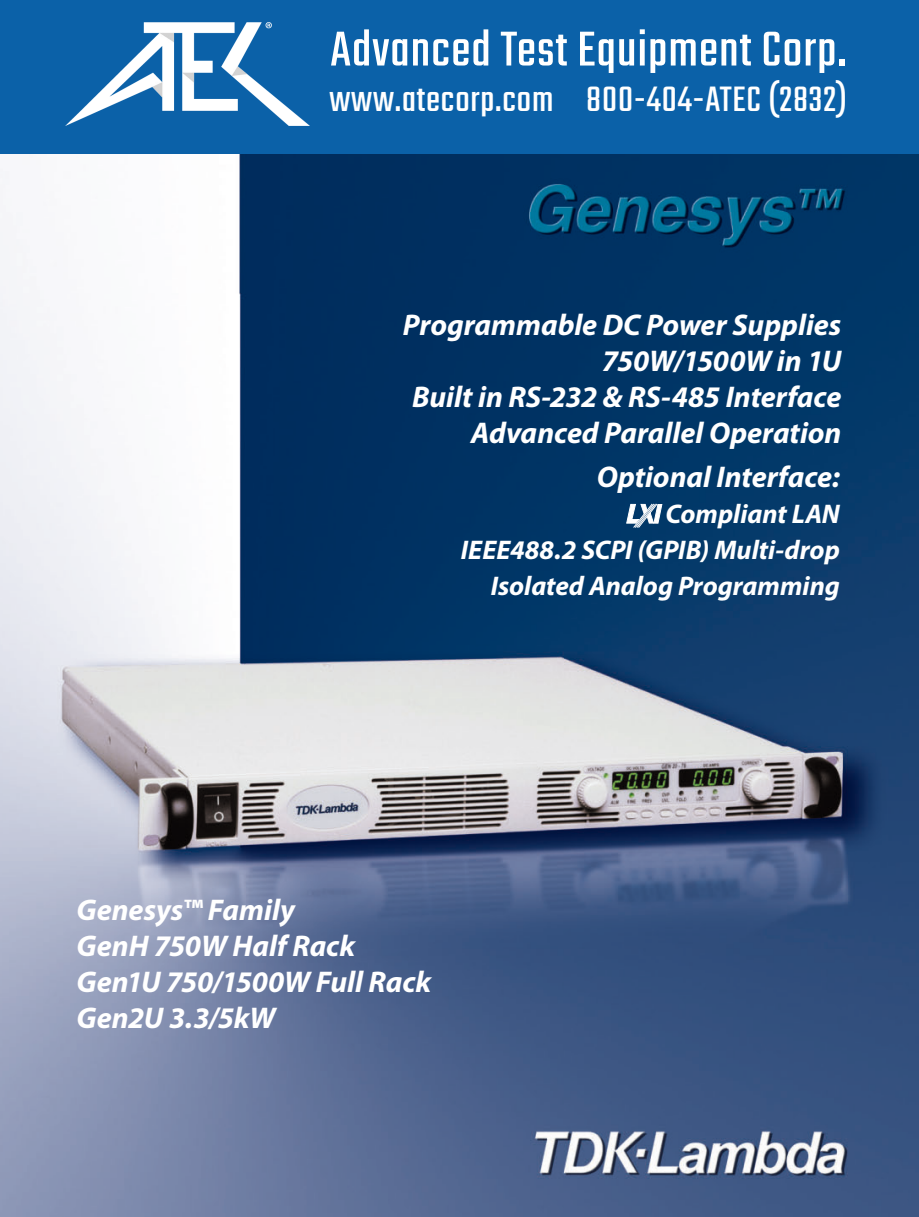
<style>
.page{position:relative;width:919px;height:1217px;background:#fff}
.page>*{position:absolute;margin:0;border:0;box-sizing:border-box;transform-origin:0 0}
.t1{font:54px "Teko";letter-spacing:.02em;color:#fff}
.t2{font:39px "Teko";letter-spacing:.02em;color:#fff}
.t3{font:italic 700 30px/36px "Myriad Pro";letter-spacing:-.005em;color:#fff;text-align:right}
.t4{font:italic 700 27px/36px "Myriad Pro";color:#fff;text-align:right}
</style>
<div class="page">
<img style="left:0;top:154px;width:918px;height:1062px">
<svg style="left:626px;top:503px;width:36px;height:25px"></svg>
<div style="left:0;top:0;width:918px;height:154px;background:#0b61a8"></div>
<img style="left:66px;top:22px;width:243px;height:103px">
<h1 class="t1" style="left:330px;top:19px;width:517px">Advanced Test Equipment Corp.</h1>
<h2 class="t2" style="left:329px;top:77px;width:519px">www.atecorp.com 800-404-ATEC (2832)</h2>
<p class="t3" style="left:403px;top:306px;width:440px">Programmable DC Power Supplies<br>750W/1500W in 1U<br>Built in RS-232 &amp; RS-485 Interface<br>Advanced Parallel Operation</p>
<p class="t3" style="left:596px;top:458px;width:245px">Optional Interface:</p>
<p class="t4" style="left:460px;top:495px;width:380px">Compliant LAN<br>IEEE488.2 SCPI (GPIB) Multi-drop<br>Isolated Analog Programming</p>
<p class="t3" style="left:77px;top:891px;width:356px;text-align:left">Genesys™ Family<br>GenH 750W Half Rack<br>Gen1U 750/1500W Full Rack<br>Gen2U 3.3/5kW</p>
</div>
